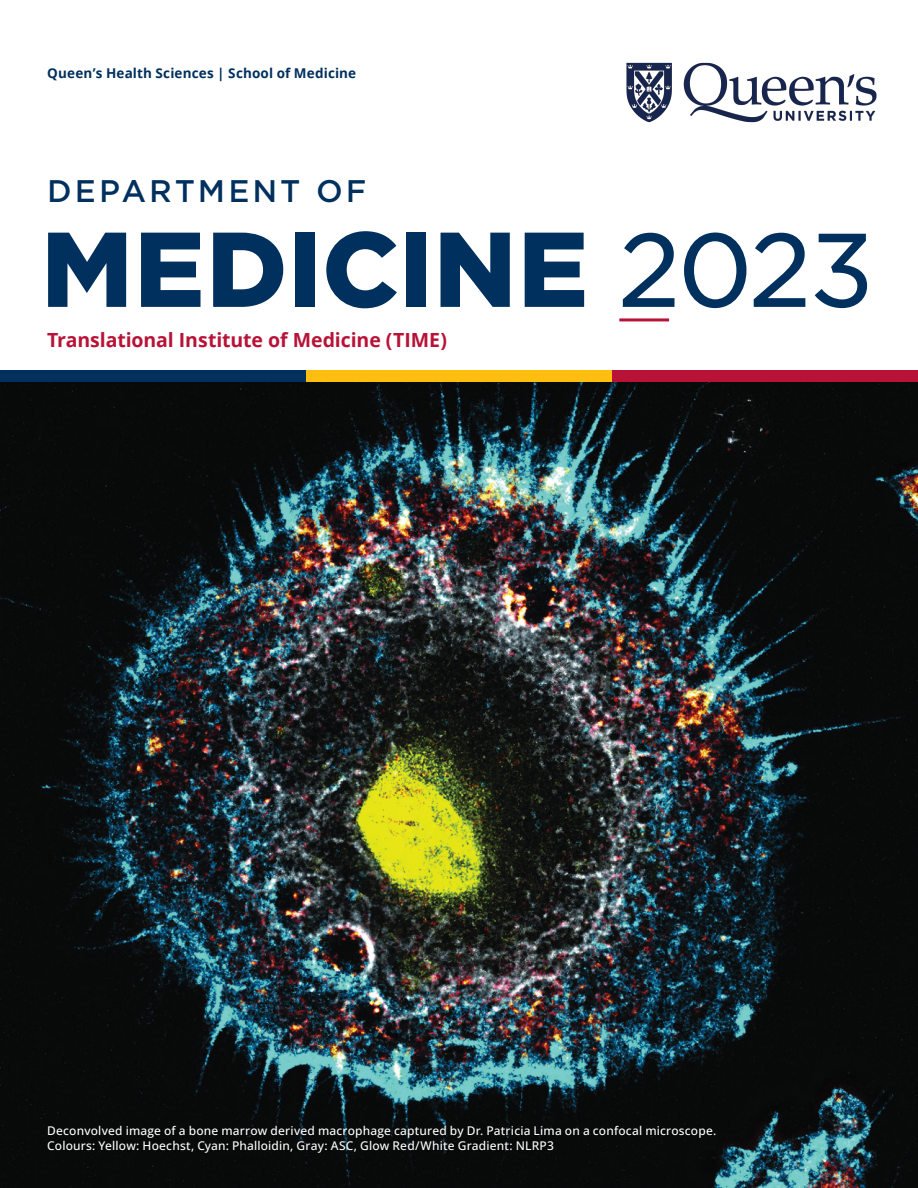
<style>
.page{position:relative;width:918px;height:1188px;background:#fff}
.page>*{position:absolute;margin:0;border:0;box-sizing:border-box;transform-origin:0 0}
.t1{font:900 102px "Gotham S Sm";letter-spacing:-.005em;color:#00305e}
.t2{font:500 30px "Gotham S Sm";letter-spacing:.1em;color:#00305e}
.t3{font:700 19.5px "Open Sans";letter-spacing:-.005em;color:#b81237}
.t4{font:700 13.5px "Open Sans";letter-spacing:.01em;color:#00305e}
.t5{font:500 12px/15px "Open Sans";letter-spacing:.015em;color:#fff}
.s1{font-weight:400;font-size:100.5px}
</style>
<div class="page">
<img style="left:0;top:382px;width:918px;height:806px">
<hr style="left:619px;top:318px;width:50px;height:3px;background:#b81237">
<div style="left:0;top:370px;width:306px;height:12px;background:#00305e"></div>
<div style="left:306px;top:370px;width:306px;height:12px;background:#febe10"></div>
<div style="left:612px;top:370px;width:306px;height:12px;background:#b81237"></div>
<img style="left:626px;top:62px;width:251px;height:61px">
<p class="t4" style="left:47px;top:63px;width:311px">Queen’s Health Sciences | School of Medicine</p>
<h2 class="t2" style="left:47px;top:171px;width:321px">DEPARTMENT OF</h2>
<h1 class="t1" style="left:41px;top:197px;width:835px">MEDICINE <span class="s1">2023</span></h1>
<h3 class="t3" style="left:47px;top:326px;width:401px">Translational Institute of Medicine (TIME)</h3>
<p class="t5" style="left:47px;top:1123px;width:671px">Deconvolved image of a bone marrow derived macrophage captured by Dr. Patricia Lima on a confocal microscope.<br>Colours: Yellow: Hoechst, Cyan: Phalloidin, Gray: ASC, Glow Red/White Gradient: NLRP3</p>
</div>
